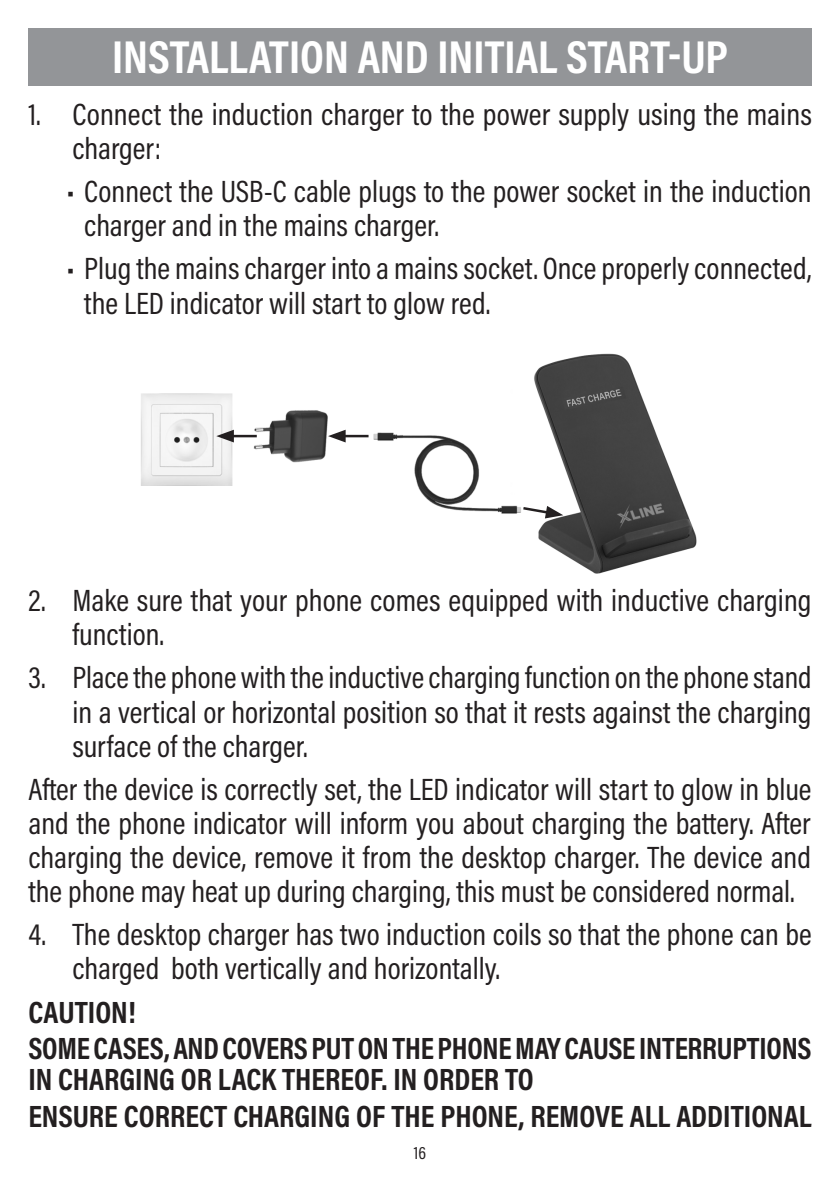
<style>
.page{position:relative;width:840px;height:1191px;background:#fff}
.page>*{position:absolute;margin:0;border:0;box-sizing:border-box;transform-origin:0 0}
.naglowek{font:700 46.6px "Acumin Pro Cond";color:#fff}
.txt02_mały{font:31px/34.2px "Acumin Pro Cond";color:#231f20}
.Należy01{font:700 31px/31px "Acumin Pro Cond";color:#231f20}
.t1{font:18px "Acumin Pro Cond";color:#231f20}
</style>
<div class="page">
<div style="left:28px;top:28px;width:783px;height:58px;background:#939598"></div>
<img style="left:141px;top:353px;width:556px;height:221px">
<img style="left:369px;top:422px;width:33px;height:23px">
<hr style="left:230px;top:435px;width:26px;height:2px;background:#231f20">
<svg style="left:216px;top:430px;width:18px;height:12px"></svg>
<hr style="left:341px;top:435px;width:27px;height:2px;background:#231f20">
<svg style="left:328px;top:430px;width:17px;height:12px"></svg>
<svg style="left:520px;top:505px;width:43px;height:13px"></svg>
<p class="naglowek" style="left:112px;top:27px;width:617px">INSTALLATION AND INITIAL START-UP</p>
<p class="txt02_mały" style="left:72px;top:97px;width:740px;text-indent:-44px">1. Connect the induction charger to the power supply using the mains charger:</p>
<p class="txt02_mały" style="left:84px;top:174px;width:728px;text-indent:-18px">• Connect the USB-C cable plugs to the power socket in the induction charger and in the mains charger.</p>
<p class="txt02_mały" style="left:84px;top:251px;width:728px;text-indent:-18px">• Plug the mains charger into a mains socket. Once properly connected, the LED indicator will start to glow red.</p>
<p class="txt02_mały" style="left:72px;top:583px;width:740px;text-indent:-44px">2. Make sure that your phone comes equipped with inductive charging function.</p>
<p class="txt02_mały" style="left:72px;top:660px;width:740px;text-align:justify;text-indent:-44px">3. Place the phone with the inductive charging function on the phone stand in a vertical or horizontal position so that it rests against the charging surface of the charger.</p>
<p class="txt02_mały" style="left:28px;top:771px;width:784px;text-align:justify">After the device is correctly set, the LED indicator will start to glow in blue and the phone indicator will inform you about charging the battery. After charging the device, remove it from the desktop charger. The device and the phone may heat up during charging, this must be considered normal.</p>
<p class="txt02_mały" style="left:72px;top:916px;width:740px;text-indent:-44px">4. The desktop charger has two induction coils so that the phone can be charged both vertically and horizontally.</p>
<p class="Należy01" style="left:28px;top:995px;width:109px">CAUTION!</p>
<p class="Należy01" style="left:28px;top:1032px;width:784px">SOME CASES, AND COVERS PUT ON THE PHONE MAY CAUSE INTERRUPTIONS<br>IN CHARGING OR LACK THEREOF. IN ORDER TO</p>
<p class="Należy01" style="left:28px;top:1099px;width:784px">ENSURE CORRECT CHARGING OF THE PHONE, REMOVE ALL ADDITIONAL</p>
<p class="t1" style="left:413px;top:1141px;width:14px">16</p>
</div>
